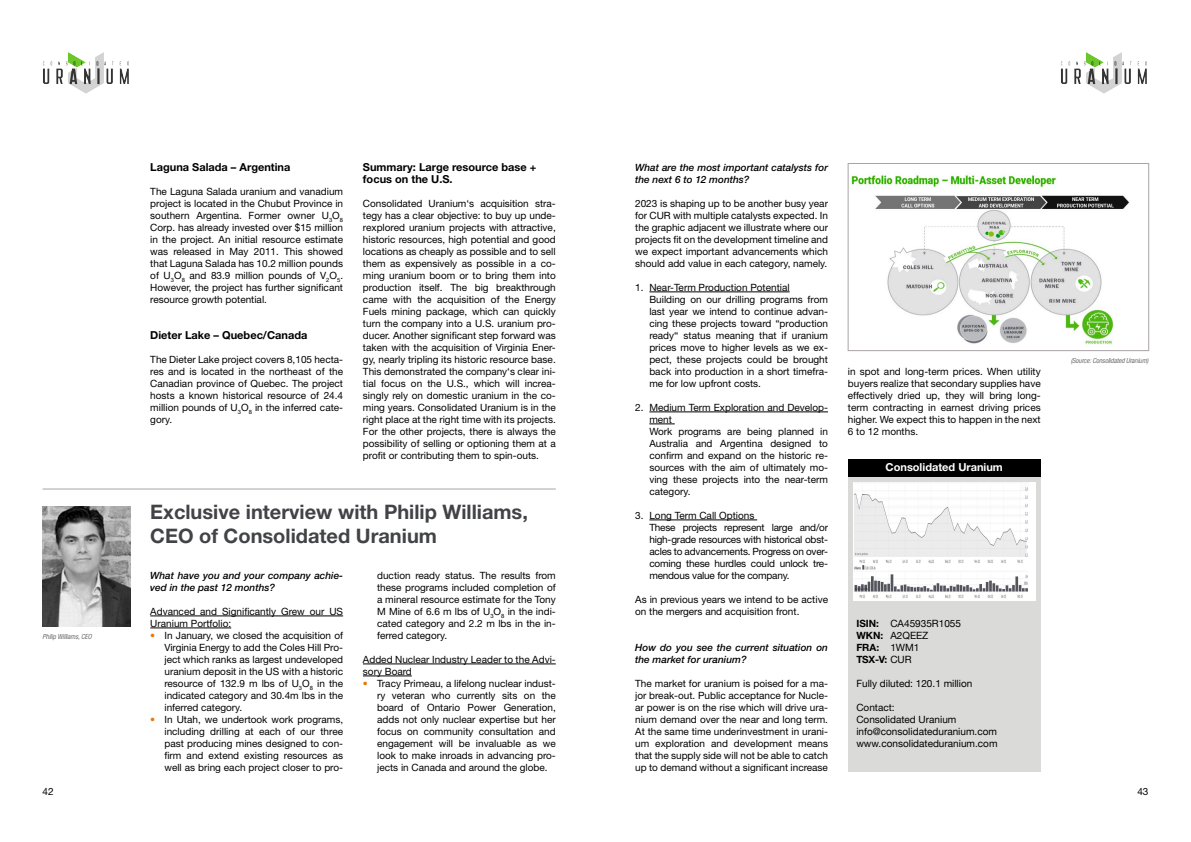
<style>
.page{position:relative;width:1191px;height:842px;background:#fff}
.page>*{position:absolute;margin:0;border:0;box-sizing:border-box;transform-origin:0 0}
.t1{font:700 20px/24px "Helvetica Neue";color:#424347}
.t2{font:700 11px/12px "Helvetica Neue";color:#000}
.t3{font:700 11px "Helvetica Neue";color:#fff}
.t4{font:10px/12px "Helvetica Neue";color:#000;text-align:justify}
.t5{font:10px/12px "Helvetica Neue";letter-spacing:-.02em;color:#000}
.t6{font:italic 500 10px/12px "Helvetica Neue";color:#000}
.t7{font:10px/12px "Helvetica Neue";color:#000}
.t8{font:italic 300 condensed 7px "Helvetica Neue";color:#424347}
.s1{color:#ee7406}
.s2{font-weight:700}
</style>
<div class="page">
<hr style="left:150px;top:616px;width:193px;height:1px;background:#000">
<hr style="left:150px;top:628px;width:81px;height:1px;background:#000">
<hr style="left:363px;top:664px;width:193px;height:1px;background:#000">
<hr style="left:363px;top:676px;width:49px;height:1px;background:#000">
<img style="left:43px;top:507px;width:87px;height:120px">
<div style="left:848px;top:459px;width:192px;height:312px;background:#dadad9"></div>
<div style="left:848px;top:459px;width:192px;height:17px;background:#000"></div>
<img style="left:853px;top:483px;width:182px;height:118px">
<img style="left:1061px;top:52px;width:86px;height:42px">
<img style="left:43px;top:52px;width:86px;height:42px">
<hr style="left:649px;top:292px;width:140px;height:1px;background:#000">
<hr style="left:649px;top:412px;width:179px;height:1px;background:#000">
<svg style="left:649px;top:424px;width:26px;height:1px"></svg>
<hr style="left:649px;top:520px;width:108px;height:1px;background:#000">
<img style="left:851px;top:175px;width:278px;height:169px">
<div style="left:848px;top:163px;width:301px;height:188px;border:1px solid #a9a4a6"></div>
<hr style="left:43px;top:489px;width:513px;height:1px;background:#a9a4a6">
<p class="t8" style="left:43px;top:632px;width:51px">Philip Williams, CEO</p>
<p class="t2" style="left:150px;top:161px;width:142px">Laguna Salada – Argentina</p>
<p class="t4" style="left:150px;top:185px;width:194px">The Laguna Salada uranium and vanadium project is located in the Chubut Province in southern Argentina. Former owner U<sub>3</sub>O<sub>8<br></sub>Corp. has already invested over $15 million in the project. An initial resource estimate was released in May 2011. This showed that Laguna Salada has 10.2 million pounds of U<sub>3</sub>O<sub>8</sub> and 83.9 million pounds of V<sub>2</sub>O<sub>5</sub>.<br>However, the project has further significant resource growth potential.</p>
<p class="t2" style="left:150px;top:329px;width:159px">Dieter Lake – Quebec/Canada</p>
<p class="t4" style="left:150px;top:353px;width:194px">The Dieter Lake project covers 8,105 hecta&shy;res and is located in the northeast of the Canadian province of Quebec. The project hosts a known historical resource of 24.4 million pounds of U<sub>3</sub>O<sub>8</sub> in the inferred cate&shy;gory.</p>
<p class="t2" style="left:363px;top:161px;width:175px">Summary: Large resource base + focus on the U.S.</p>
<p class="t4" style="left:363px;top:197px;width:194px">Consolidated Uranium‘s acquisition stra&shy;tegy has a clear objective: to buy up unde&shy;rexplored uranium projects with attractive, historic resources, high potential and good locations as cheaply as possible and to sell them as expensively as possible in a co&shy;ming uranium boom or to bring them into production itself. The big breakthrough came with the acquisition of the Energy Fuels mining package, which can quickly turn the company into a U.S. uranium pro&shy;ducer. Another significant step forward was taken with the acquisition of Virginia Ener&shy;gy, nearly tripling its historic resource base.<br>This demonstrated the company‘s clear ini&shy;tial focus on the U.S., which will increa&shy;singly rely on domestic uranium in the co&shy;ming years. Consolidated Uranium is in the right place at the right time with its projects.<br>For the other projects, there is always the possibility of selling or optioning them at a profit or contributing them to spin-outs.</p>
<h1 class="t1" style="left:150px;top:499px;width:379px">Exclusive interview with Philip Williams,<br>CEO of Consolidated Uranium</h1>
<p class="t6" style="left:150px;top:569px;width:194px">What have you and your company achie&shy;ved in the past 12 months?</p>
<p class="t4" style="left:150px;top:605px;width:194px">Advanced and Significantly Grew our US<br>Uranium Portfolio:</p>
<p class="t4" style="left:164px;top:629px;width:180px;text-indent:-14px"><span class="s1">•</span> In January, we closed the acquisition of Virginia Energy to add the Coles Hill Pro&shy;ject which ranks as largest undeveloped uranium deposit in the US with a historic resource of 132.9 m lbs of U<sub>3</sub>O<sub>8</sub> in the indicated category and 30.4m lbs in the inferred category.</p>
<p class="t4" style="left:164px;top:713px;width:180px;text-indent:-14px"><span class="s1">•</span> In Utah, we undertook work programs, including drilling at each of our three past producing mines designed to con&shy;firm and extend existing resources as well as bring each project closer to pro-</p>
<p class="t4" style="left:377px;top:569px;width:180px">duction ready status. The results from these programs included completion of a mineral resource estimate for the Tony M Mine of 6.6 m lbs of U<sub>3</sub>O<sub>8</sub> in the indi&shy;cated category and 2.2 m lbs in the in&shy;ferred category.</p>
<p class="t4" style="left:363px;top:653px;width:194px">Added Nuclear Industry Leader to the Advi&shy;sory Board</p>
<p class="t4" style="left:377px;top:677px;width:180px;text-indent:-14px"><span class="s1">•</span> Tracy Primeau, a lifelong nuclear indust&shy;ry veteran who currently sits on the board of Ontario Power Generation, adds not only nuclear expertise but her focus on community consultation and engagement will be invaluable as we look to make inroads in advancing pro&shy;jects in Canada and around the globe.</p>
<p class="t6" style="left:635px;top:161px;width:194px">What are the most important catalysts for the next 6 to 12 months?</p>
<p class="t4" style="left:635px;top:197px;width:194px">2023 is shaping up to be another busy year for CUR with multiple catalysts expected. In the graphic adjacent we illustrate where our projects fit on the development timeline and we expect important advancements which should add value in each category, namely.</p>
<p class="t4" style="left:649px;top:281px;width:180px;text-align:left;text-indent:-14px">1. Near-Term Production Potential Building on our drilling programs from last year we intend to continue advan&shy;cing these projects toward “production ready“ status meaning that if uranium prices move to higher levels as we ex&shy;pect, these projects could be brought back into production in a short timefra&shy;me for low upfront costs.</p>
<p class="t4" style="left:649px;top:401px;width:180px;text-align:left;text-indent:-14px">2. Medium Term Exploration and Develop&shy;ment<br>Work programs are being planned in<br>Australia and Argentina designed to confirm and expand on the historic re&shy;sources with the aim of ultimately mo&shy;ving these projects into the near-term category.</p>
<p class="t5" style="left:649px;top:509px;width:180px;text-indent:-14px">3. Long Term Call Options<br>These projects represent large and/or high-grade resources with historical obst&shy;acles to advancements. Progress on over&shy;coming these hurdles could unlock tre&shy;mendous value for the company.</p>
<p class="t4" style="left:635px;top:593px;width:194px">As in previous years we intend to be active on the mergers and acquisition front.</p>
<p class="t6" style="left:635px;top:641px;width:194px">How do you see the current situation on the market for uranium?</p>
<p class="t4" style="left:635px;top:677px;width:194px">The market for uranium is poised for a ma&shy;jor break-out. Public acceptance for Nucle&shy;ar power is on the rise which will drive ura&shy;nium demand over the near and long term.<br>At the same time underinvestment in urani&shy;um exploration and development means that the supply side will not be able to catch up to demand without a significant increase</p>
<p class="t4" style="left:848px;top:365px;width:194px">in spot and long-term prices. When utility buyers realize that secondary supplies have effectively dried up, they will bring long&shy;term contracting in earnest driving prices higher. We expect this to happen in the next 6 to 12 months.</p>
<p class="t3" style="left:885px;top:460px;width:119px">Consolidated Uranium</p>
<p class="t7" style="left:856px;top:618px;width:106px"><span class="s2">ISIN:</span> CA45935R1055<br><span class="s2">WKN:</span> A2QEEZ<br><span class="s2">FRA:</span> 1WM1<br><span class="s2">TSX-V:</span> CUR</p>
<p class="t7" style="left:856px;top:678px;width:117px">Fully diluted: 120.1 million</p>
<p class="t4" style="left:856px;top:701px;width:40px">Contact:</p>
<p class="t7" style="left:856px;top:714px;width:143px">Consolidated Uranium info@consolidateduranium.com www.consolidateduranium.com</p>
<p class="t8" style="left:1070px;top:356px;width:79px">(Source: Consolidated Uranium)</p>
<p class="t4" style="left:43px;top:785px;width:13px">42</p>
<p class="t4" style="left:1137px;top:785px;width:13px">43</p>
</div>
